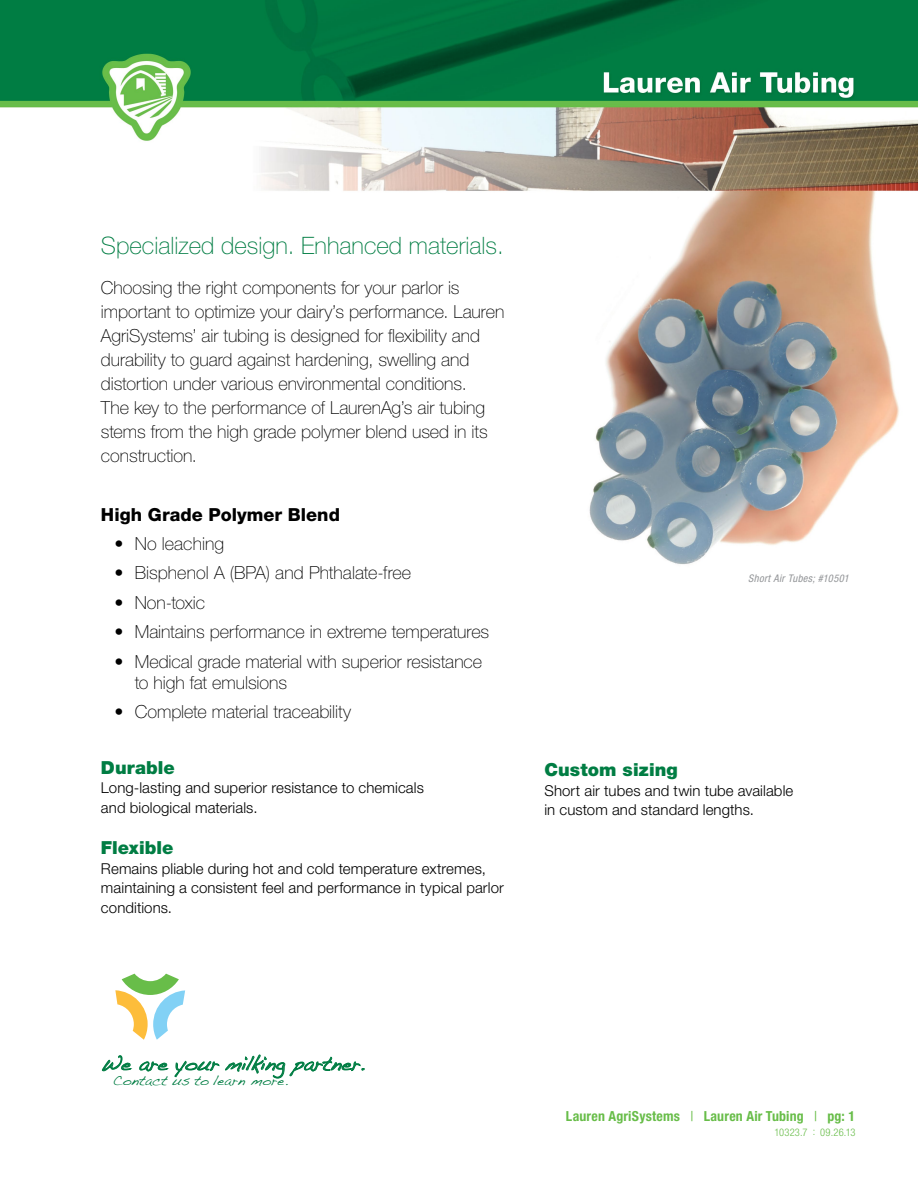
<style>
.page{position:relative;width:918px;height:1188px;background:#fff}
.page>*{position:absolute;margin:0;border:0;box-sizing:border-box;transform-origin:0 0}
.MAIN_Subhead{font:100 24px "Helvetica Neue LT Std";color:#007d43}
.t1{font:19.65px "Handwriting D";letter-spacing:-.005em;color:#007d43}
.BODY_intro{font:100 18px/24px "Helvetica Neue LT Std";color:#000}
.Features{font:900 18px "Helvetica Neue LT Std";letter-spacing:.005em;color:#007d43}
.BODY_intro-2{font:800 18px "Helvetica Neue LT Std";letter-spacing:.005em;color:#000}
.Features-2{font:300 15px/19.5px "Helvetica Neue LT Std";letter-spacing:.005em;color:#000}
.t2{font:700 condensed 13.8px "Helvetica Neue LT Std";letter-spacing:.015em;color:#68bd49}
.t3{font:13.8px "Handwriting D";letter-spacing:.01em;color:#007d43}
.t4{font:italic condensed 10.5px "Helvetica Neue LT Std";letter-spacing:.035em;color:#939598}
.t5{font:300 condensed 10.5px "Helvetica Neue LT Std";letter-spacing:.025em;color:#68bd49}
.s1{font-weight:400}
</style>
<div class="page">
<svg style="left:115px;top:974px;width:70px;height:66px"></svg>
<svg style="left:102px;top:1055px;width:30px;height:16px"></svg>
<svg style="left:139px;top:1054px;width:226px;height:25px"></svg>
<img style="left:0;top:0;width:918px;height:564px">
<p class="MAIN_Subhead" style="left:101px;top:231px;width:404px">Specialized design. Enhanced materials.</p>
<p class="BODY_intro" style="left:101px;top:275px;width:405px">Choosing the right components for your parlor is important to optimize your dairy’s performance. Lauren AgriSystems’ air tubing is designed for flexibility and durability to guard against hardening, swelling and distortion under various environmental conditions.<br>The key to the performance of LaurenAg’s air tubing stems from the high grade polymer blend used in its construction.</p>
<p class="BODY_intro-2" style="left:101px;top:503px;width:241px">High Grade Polymer Blend</p>
<p class="BODY_intro" style="left:114px;top:532px;width:111px">• No leaching</p>
<p class="BODY_intro" style="left:114px;top:561px;width:298px">• Bisphenol A (BPA) and Phthalate-free</p>
<p class="BODY_intro" style="left:114px;top:590px;width:92px">• Non-toxic</p>
<p class="BODY_intro" style="left:114px;top:620px;width:376px">• Maintains performance in extreme temperatures</p>
<p class="BODY_intro" style="left:135px;top:651px;width:349px;line-height:21px;text-indent:-20px">• Medical grade material with superior resistance to high fat emulsions</p>
<p class="BODY_intro" style="left:114px;top:700px;width:238px">• Complete material traceability</p>
<p class="Features" style="left:101px;top:757px;width:75px">Durable</p>
<p class="Features-2" style="left:101px;top:778px;width:324px">Long-lasting and superior resistance to chemicals and biological materials.</p>
<p class="Features" style="left:101px;top:837px;width:74px">Flexible</p>
<p class="Features-2" style="left:101px;top:858px;width:404px">Remains pliable during hot and cold temperature extremes, maintaining a consistent feel and performance in typical parlor conditions.</p>
<p class="t4" style="left:748px;top:572px;width:102px">Short Air Tubes; #10501</p>
<p class="Features" style="left:544px;top:759px;width:135px">Custom sizing</p>
<p class="Features-2" style="left:544px;top:780px;width:250px">Short air tubes and twin tube available in custom and standard lengths.</p>
<p class="t1" style="left:101px;top:1049px;width:265px">We are your milking partner.</p>
<p class="t3" style="left:113px;top:1070px;width:177px">Contact us to learn more.</p>
<p class="t2" style="left:566px;top:1107px;width:291px">Lauren AgriSystems <span class="s1">|</span> Lauren Air Tubing <span class="s1">|</span> pg: 1</p>
<p class="t5" style="left:774px;top:1126px;width:83px">10323.7 : 09.26.13</p>
</div>
